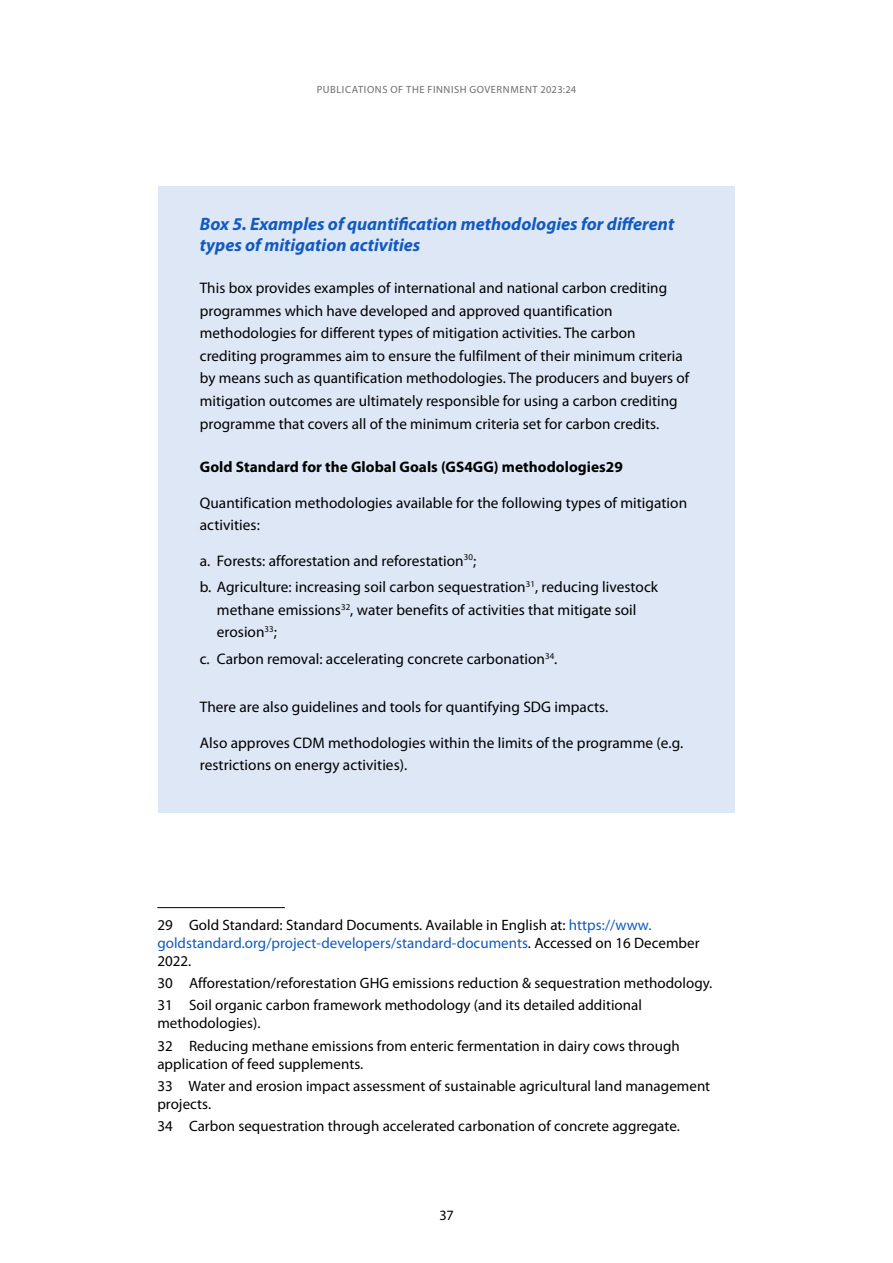
<style>
.page{position:relative;width:893px;height:1263px;background:#fff}
.page>*{position:absolute;margin:0;border:0;box-sizing:border-box;transform-origin:0 0}
.laatikko-otsikko{font:italic 700 18px/21px "Myriad Pro";color:#115ac0}
.Laatikkoteksti{font:15.3px/22.5px "Myriad Pro";letter-spacing:.005em;color:#000}
.Laatikkoteksti_luett{font:15.3px/22.5px "Myriad Pro";letter-spacing:.005em;color:#000}
.Laatikkoteksti-2{font:700 15.3px "Myriad Pro";letter-spacing:.005em;color:#000}
._04_Alaviite{font:15px/18px "Myriad Pro";letter-spacing:.005em;color:#000}
.t1{font:14.25px "Myriad Pro";color:#000}
.t2{font:10.5px "Myriad Pro";letter-spacing:.03em;color:#6e6e6d}
.s1{color:#115ac0}
</style>
<div class="page">
<div style="left:158px;top:186px;width:577px;height:91px;background:#dee7f6"></div>
<div style="left:158px;top:260px;width:577px;height:211px;background:#dee7f6"></div>
<div style="left:158px;top:440px;width:577px;height:74px;background:#dee7f6"></div>
<div style="left:158px;top:475px;width:577px;height:97px;background:#dee7f6"></div>
<div style="left:158px;top:560px;width:577px;height:119px;background:#dee7f6"></div>
<div style="left:158px;top:679px;width:577px;height:75px;background:#dee7f6"></div>
<div style="left:158px;top:715px;width:577px;height:97px;background:#dee7f6"></div>
<hr style="left:157px;top:907px;width:128px;height:1px;background:#000">
<p class="t2" style="left:317px;top:83px;width:13px">Publications</p>
<p class="t2" style="left:390px;top:83px;width:23px">of the</p>
<p class="t2" style="left:427px;top:83px;width:12px">Finnish</p>
<p class="t2" style="left:469px;top:83px;width:16px">Government</p>
<p class="t2" style="left:540px;top:83px;width:37px">2023:24</p>
<p class="laatikko-otsikko" style="left:200px;top:213px;width:476px">Box 5. Examples of quantification methodologies for different types of mitigation activities</p>
<p class="Laatikkoteksti" style="left:200px;top:277px;width:491px">This box provides examples of international and national carbon crediting programmes which have developed and approved quantification methodologies for different types of mitigation activities. The carbon crediting programmes aim to ensure the fulfilment of their minimum criteria by means such as quantification methodologies. The producers and buyers of mitigation outcomes are ultimately responsible for using a carbon crediting programme that covers all of the minimum criteria set for carbon credits.</p>
<p class="Laatikkoteksti-2" style="left:200px;top:459px;width:425px">Gold Standard for the Global Goals (GS4GG) methodologies29</p>
<p class="Laatikkoteksti" style="left:200px;top:492px;width:489px">Quantification methodologies available for the following types of mitigation activities:</p>
<h2 class="Laatikkoteksti_luett" style="left:200px;top:549px;width:278px">a. Forests: afforestation and reforestation<sup>30</sup>;</h2>
<h2 class="Laatikkoteksti_luett" style="left:217px;top:576px;width:443px;text-indent:-17px">b. Agriculture: increasing soil carbon sequestration<sup>31</sup>, reducing livestock methane emissions<sup>32</sup>, water benefits of activities that mitigate soil erosion<sup>33</sup>;</h2>
<h2 class="Laatikkoteksti_luett" style="left:200px;top:648px;width:359px">c. Carbon removal: accelerating concrete carbonation<sup>34</sup>.</h2>
<p class="Laatikkoteksti" style="left:200px;top:696px;width:410px">There are also guidelines and tools for quantifying SDG impacts.</p>
<p class="Laatikkoteksti" style="left:200px;top:731px;width:485px">Also approves CDM methodologies within the limits of the programme (e.g. restrictions on energy activities).</p>
<p class="_04_Alaviite" style="left:157px;top:916px;width:544px">29 Gold Standard: Standard Documents. Available in English at: <span class="s1">https://www. goldstandard.org/project-developers/standard-documents</span>. Accessed on 16 December<br>2022.</p>
<p class="_04_Alaviite" style="left:157px;top:974px;width:557px">30 Afforestation/reforestation GHG emissions reduction &amp; sequestration methodology.</p>
<p class="_04_Alaviite" style="left:157px;top:997px;width:486px">31 Soil organic carbon framework methodology (and its detailed additional methodologies).</p>
<p class="_04_Alaviite" style="left:157px;top:1037px;width:524px">32 Reducing methane emissions from enteric fermentation in dairy cows through application of feed supplements.</p>
<p class="_04_Alaviite" style="left:157px;top:1077px;width:554px">33 Water and erosion impact assessment of sustainable agricultural land management projects.</p>
<p class="_04_Alaviite" style="left:157px;top:1117px;width:524px">34 Carbon sequestration through accelerated carbonation of concrete aggregate.</p>
<p class="t1" style="left:439px;top:1207px;width:16px">37</p>
</div>
